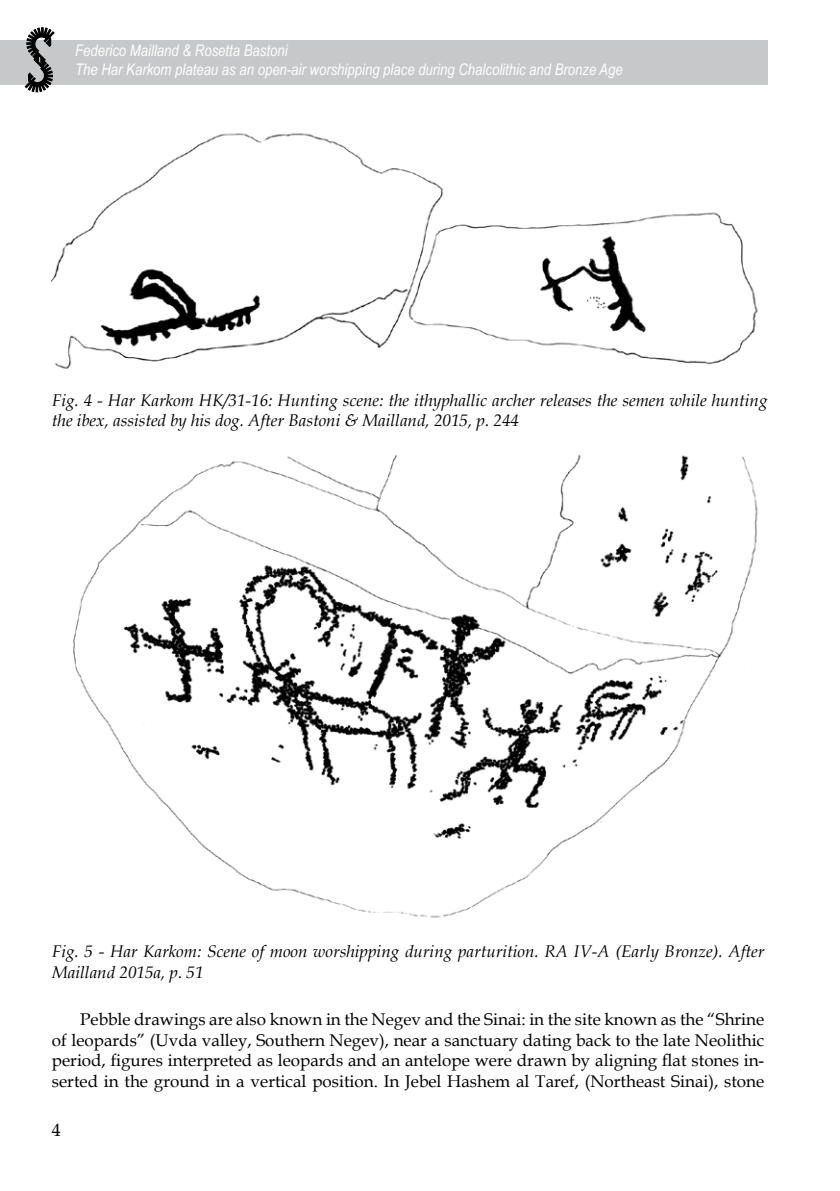
<style>
.page{position:relative;width:840px;height:1191px;background:#fff}
.page>*{position:absolute;margin:0;border:0;box-sizing:border-box;transform-origin:0 0}
.t1{font:18px "Book Antiqua";color:#000}
.t2{font:17px/20.4px "Book Antiqua";color:#000;text-align:justify}
.t3{font:italic 17px/20.4px "Book Antiqua";color:#000}
.t4{font:italic 16px/19.2px "Arial Narrow";color:#fff}
</style>
<div class="page">
<div style="left:0;top:40px;width:767px;height:45px;background:#c7c8ca"></div>
<svg style="left:25px;top:27px;width:30px;height:65px"></svg>
<img style="left:51px;top:133px;width:707px;height:236px">
<img style="left:73px;top:454px;width:685px;height:464px">
<p class="t4" style="left:75px;top:41px;width:548px">Federico Mailland &amp; Rosetta Bastoni<br>The Har Karkom plateau as an open-air worshipping place during Chalcolithic and Bronze Age</p>
<p class="t3" style="left:52px;top:389px;width:716px">Fig. 4 - Har Karkom HK/31-16: Hunting scene: the ithyphallic archer releases the semen while hunting the ibex, assisted by his dog. After Bastoni &amp; Mailland, 2015, p. 244</p>
<p class="t3" style="left:52px;top:941px;width:713px">Fig. 5 - Har Karkom: Scene of moon worshipping during parturition. RA IV-A (Early Bronze). After<br>Mailland 2015a, p. 51</p>
<p class="t2" style="left:52px;top:1009px;width:713px;text-indent:28px">Pebble drawings are also known in the Negev and the Sinai: in the site known as the “Shrine of leopards” (Uvda valley, Southern Negev), near a sanctuary dating back to the late Neolithic period, figures interpreted as leopards and an antelope were drawn by aligning flat stones in&shy;serted in the ground in a vertical position. In Jebel Hashem al Taref, (Northeast Sinai), stone</p>
<p class="t1" style="left:52px;top:1117px;width:10px">4</p>
</div>
